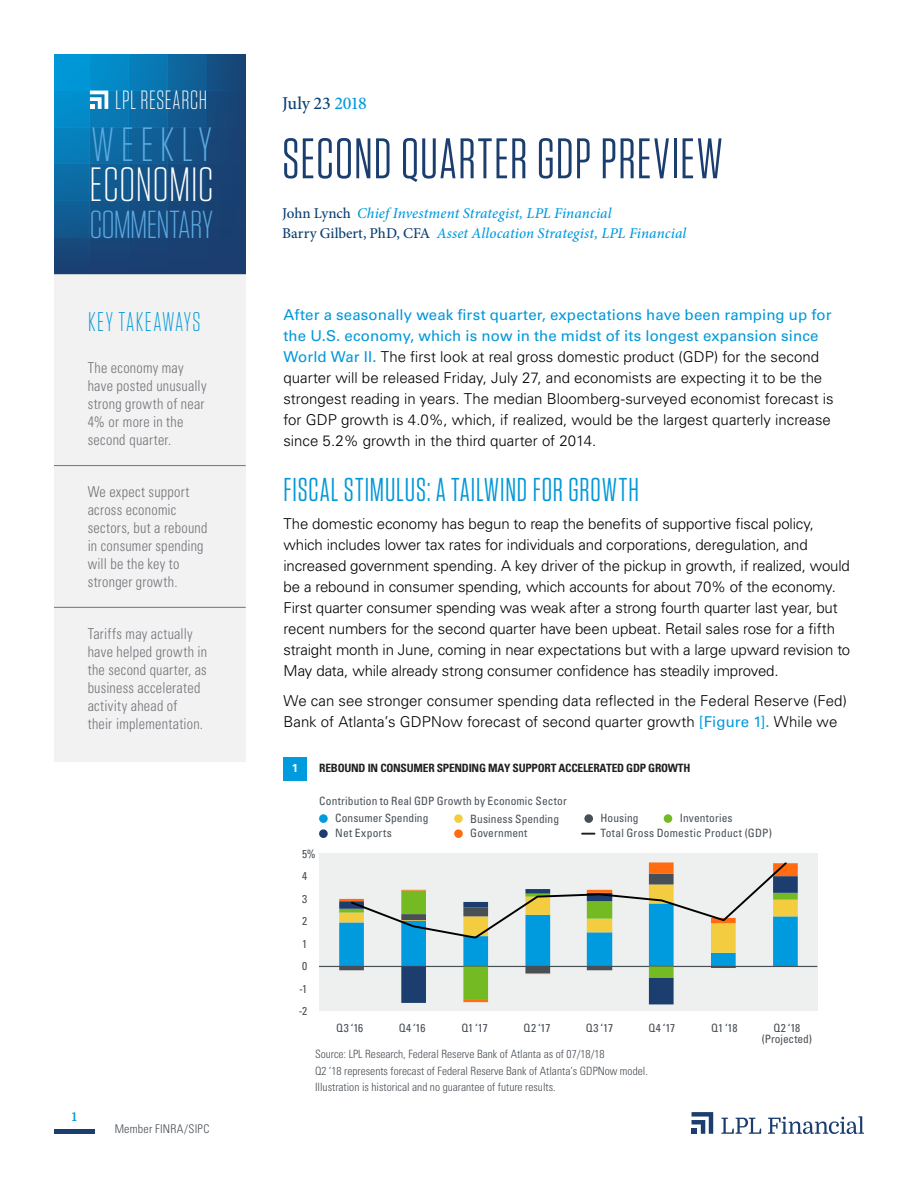
<style>
.page{position:relative;width:918px;height:1188px;background:#fff}
.page>*{position:absolute;margin:0;border:0;box-sizing:border-box;transform-origin:0 0}
.t1{font:57px "Tungsten Narrow";letter-spacing:.025em;color:#1b3e6f}
.t2{font:300 48px "Tungsten Narrow";letter-spacing:.015em;color:#fff;scale:1.04 1}
.t3{font:300 48px "Tungsten Narrow";letter-spacing:.135em;color:#5cabe2;scale:1.04 1}
.t4{font:300 39px "Tungsten Narrow";letter-spacing:-.015em;color:#5cabe2;scale:1.04 1}
.t5{font:33px "Tungsten Narrow";letter-spacing:.025em;color:#0098d8}
.t6{font:300 27px "Tungsten Narrow";letter-spacing:.055em;color:#0098d8}
.t7{font:300 26.25px "Tungsten Narrow";letter-spacing:.025em;color:#fff}
.t8{font:500 18px "Minion Pro";letter-spacing:-.02em;color:#0a3f72}
.t9{font:300 15px/21px "Univers LT Std";letter-spacing:-.005em;color:#000}
.t10{font:300 condensed 15px/18px "Univers LT Std";letter-spacing:.015em;color:#4b4f54;scale:.95 1}
.t11{font:italic 500 15px/19.5px "Minion Pro";letter-spacing:.005em;color:#009ade}
.t12{font:300 condensed 12px "Univers LT Std";letter-spacing:.015em;color:#484f55}
.t13{font:700 12px "Domine";color:#0098d8}
.t14{font:condensed 11.4px/22.5px "Univers LT Std";letter-spacing:.01em;color:#484f55}
.t15{font:300 condensed 11.4px/16.6px "Univers LT Std";color:#484f55}
.t16{font:700 condensed 11.4px "Univers LT Std";letter-spacing:-.02em;color:#221f1f}
.t17{font:condensed 11.4px "Univers LT Std";letter-spacing:.035em;color:#484f55}
.t18{font:700 11.4px "Univers LT Std";color:#fff}
.s1{color:#009ade}
.s2{font-style:normal;color:#0a3f72}
.s3{font-weight:400;color:#0098d8}
.s4{font-weight:400;color:#009ade}
</style>
<div class="page">
<hr style="left:54px;top:1130px;width:40px;height:4px;background:#1b3e6f">
<svg style="left:90px;top:54px;width:39px;height:220px;background:#0d6ca5"></svg>
<div style="left:209px;top:54px;width:37px;height:220px;background:#184476"></div>
<svg style="left:168px;top:54px;width:38px;height:220px;background:#135387"></svg>
<svg style="left:129px;top:54px;width:39px;height:220px;background:#0f6198"></svg>
<svg style="left:54px;top:54px;width:36px;height:220px;background:#0878b3"></svg>
<div style="left:54px;top:164px;width:192px;height:36px;background:linear-gradient(to right,#0c6ca5,#1b3b6c)"></div>
<div style="left:54px;top:200px;width:192px;height:38px;background:linear-gradient(to right,#105c92,#1a3b6c)"></div>
<div style="left:54px;top:127px;width:192px;height:37px;background:linear-gradient(to right,#0582be,#1b3c6d)"></div>
<svg style="left:90px;top:91px;width:18px;height:18px"></svg>
<svg style="left:692px;top:1112px;width:21px;height:22px"></svg>
<svg style="left:721px;top:1118px;width:40px;height:16px"></svg>
<svg style="left:768px;top:1116px;width:96px;height:18px"></svg>
<div style="left:54px;top:275px;width:192px;height:487px;background:#efeff0"></div>
<hr style="left:54px;top:465px;width:192px;height:1px;background:#4b4f54">
<hr style="left:54px;top:607px;width:192px;height:1px;background:#4b4f54">
<div style="left:319px;top:853px;width:498px;height:158px;background:#eeefef"></div>
<div style="left:319px;top:829px;width:9px;height:9px;background:#1b3e6f;border-radius:50%"></div>
<div style="left:454px;top:829px;width:9px;height:9px;background:#ff6c11;border-radius:50%"></div>
<svg style="left:582px;top:833px;width:13px;height:2px"></svg>
<div style="left:319px;top:814px;width:9px;height:9px;background:#009ade;border-radius:50%"></div>
<div style="left:454px;top:814px;width:9px;height:9px;background:#f3cd3f;border-radius:50%"></div>
<div style="left:584px;top:814px;width:9px;height:9px;background:#484f55;border-radius:50%"></div>
<div style="left:664px;top:814px;width:8px;height:9px;background:#74bb23;border-radius:50%"></div>
<hr style="left:319px;top:966px;width:498px;height:1px;background:#484f55">
<div style="left:284px;top:757px;width:23px;height:23px;background:#009ade"></div>
<svg style="left:401px;top:973px;width:273px;height:29px"></svg>
<svg style="left:339px;top:862px;width:459px;height:111px"></svg>
<h3 class="t7" style="left:115px;top:87px;width:93px">LPL RESEARCH</h3>
<h2 class="t3" style="left:91px;top:121px;width:117px">WEEKLY</h2>
<h2 class="t2" style="left:90px;top:161px;width:121px">ECONOMIC</h2>
<h3 class="t4" style="left:90px;top:205px;width:120px">COMMENTARY</h3>
<h3 class="t6" style="left:88px;top:308px;width:114px">KEY TAKEAWAYS</h3>
<p class="t10" style="left:88px;top:359px;width:127px">The economy may have posted unusually strong growth of near<br>4% or more in the second quarter.</p>
<p class="t10" style="left:88px;top:483px;width:127px">We expect support across economic sectors, but a rebound in consumer spending will be the key to stronger growth.</p>
<p class="t10" style="left:88px;top:624px;width:127px">Tariffs may actually have helped growth in the second quarter, as business accelerated activity ahead of<br>their implementation.</p>
<p class="t13" style="left:72px;top:1110px;width:6px">1</p>
<p class="t12" style="left:115px;top:1122px;width:96px">Member FINRA/SIPC</p>
<p class="t8" style="left:282px;top:91px;width:86px">July 23 <span class="s1">2018</span></p>
<h1 class="t1" style="left:282px;top:130px;width:442px">SECOND QUARTER GDP PREVIEW</h1>
<p class="t11" style="left:282px;top:204px;width:406px"><span class="s2">John Lynch</span> Chief Investment Strategist, LPL Financial<br><span class="s2">Barry Gilbert, PhD, CFA</span> Asset Allocation Strategist, LPL Financial</p>
<p class="t9" style="left:284px;top:304px;width:552px"><span class="s3">After a seasonally weak first quarter, expectations have been ramping up for the U.S. economy, which is now in the midst of its longest expansion since World War II.</span> The first look at real gross domestic product (GDP) for the second quarter will be released Friday, July 27, and economists are expecting it to be the strongest reading in years. The median Bloomberg-surveyed economist forecast is for GDP growth is 4.0%, which, if realized, would be the largest quarterly increase since 5.2% growth in the third quarter of 2014.</p>
<h3 class="t5" style="left:284px;top:474px;width:357px">FISCAL STIMULUS: A TAILWIND FOR GROWTH</h3>
<p class="t9" style="left:284px;top:513px;width:568px">The domestic economy has begun to reap the benefits of supportive fiscal policy, which includes lower tax rates for individuals and corporations, deregulation, and increased government spending. A key driver of the pickup in growth, if realized, would be a rebound in consumer spending, which accounts for about 70% of the economy.<br>First quarter consumer spending was weak after a strong fourth quarter last year, but recent numbers for the second quarter have been upbeat. Retail sales rose for a fifth straight month in June, coming in near expectations but with a large upward revision to May data, while already strong consumer confidence has steadily improved.</p>
<p class="t9" style="left:284px;top:690px;width:565px">We can see stronger consumer spending data reflected in the Federal Reserve (Fed)<br>Bank of Atlanta’s GDPNow forecast of second quarter growth <span class="s4">[Figure 1].</span> While we</p>
<p class="t18" style="left:292px;top:761px;width:8px">1</p>
<p class="t16" style="left:319px;top:761px;width:373px">REBOUND IN CONSUMER SPENDING MAY SUPPORT ACCELERATED GDP GROWTH</p>
<p class="t14" style="left:319px;top:789px;width:249px">Contribution to Real GDP Growth by Economic Sector</p>
<p class="t14" style="left:335px;top:807px;width:95px">Consumer Spending</p>
<p class="t14" style="left:470px;top:807px;width:90px">Business Spending</p>
<p class="t14" style="left:600px;top:807px;width:40px">Housing</p>
<p class="t14" style="left:680px;top:807px;width:54px">Inventories</p>
<p class="t14" style="left:299px;top:842px;width:18px">5%<br>4<br>3<br>2<br>1<br>0<br>-1 -2</p>
<p class="t17" style="left:335px;top:826px;width:58px">Net Exports</p>
<p class="t14" style="left:470px;top:822px;width:59px">Government</p>
<p class="t14" style="left:600px;top:822px;width:173px">Total Gross Domestic Product (GDP)</p>
<p class="t14" style="left:336px;top:1017px;width:29px">Q3 ‘16</p>
<p class="t14" style="left:399px;top:1017px;width:28px">Q4 ‘16</p>
<p class="t14" style="left:461px;top:1017px;width:28px">Q1 ‘17</p>
<p class="t14" style="left:524px;top:1017px;width:29px">Q2 ‘17</p>
<p class="t14" style="left:586px;top:1017px;width:29px">Q3 ‘17</p>
<p class="t14" style="left:649px;top:1017px;width:28px">Q4 ‘17</p>
<p class="t14" style="left:711px;top:1017px;width:28px">Q1 ‘18</p>
<p class="t14" style="left:762px;top:1023px;width:52px;line-height:10.4px;text-align:center">Q2 ‘18 (Projected)</p>
<p class="t15" style="left:315px;top:1046px;width:334px">Source: LPL Research, Federal Reserve Bank of Atlanta as of 07/18/18<br>Q2 ‘18 represents forecast of Federal Reserve Bank of Atlanta’s GDPNow model.<br>Illustration is historical and no guarantee of future results.</p>
</div>
